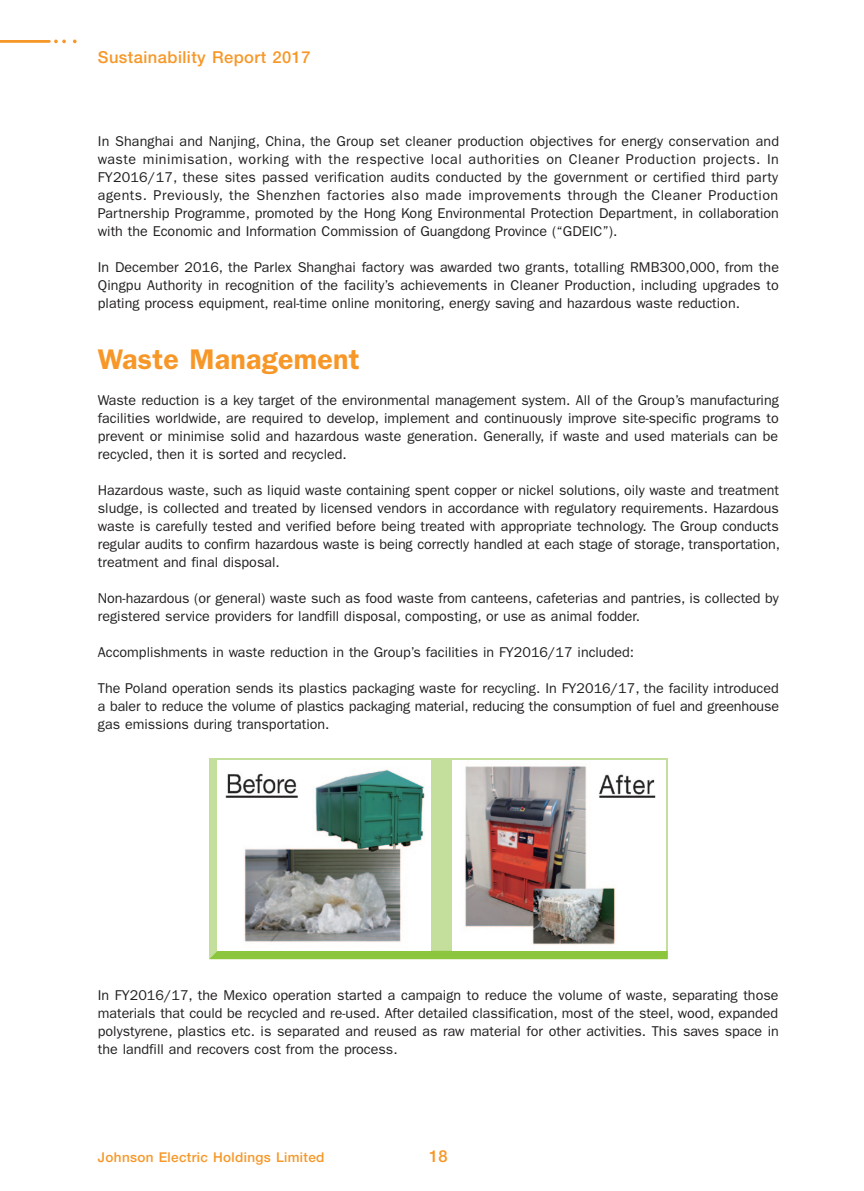
<style>
.page{position:relative;width:864px;height:1191px;background:#fff}
.page>*{position:absolute;margin:0;border:0;box-sizing:border-box;transform-origin:0 0}
.t1{font:600 28.5px "ITC Franklin Gothic Std";letter-spacing:.01em;color:#f79727}
.t2{font:500 16.5px "Helvetica Neue LT Std";letter-spacing:.025em;color:#f79727}
.t3{font:14.25px/18px "ITC Franklin Gothic Std";color:#231f20;text-align:justify}
.t4{font:500 13.5px "Helvetica Neue LT Std";letter-spacing:.025em;color:#f79727}
</style>
<div class="page">
<svg style="left:73px;top:40px;width:4px;height:3px"></svg>
<svg style="left:0;top:40px;width:66px;height:3px"></svg>
<div style="left:209px;top:758px;width:458px;height:201px;background:#c4df9b"></div>
<svg style="left:209px;top:950px;width:459px;height:9px;background:#97cc53"></svg>
<img style="left:217px;top:760px;width:213px;height:190px">
<img style="left:452px;top:760px;width:213px;height:190px">
<p class="t2" style="left:98px;top:47px;width:214px">Sustainability Report 2017</p>
<p class="t3" style="left:98px;top:132px;width:682px">In Shanghai and Nanjing, China, the Group set cleaner production objectives for energy conservation and waste minimisation, working with the respective local authorities on Cleaner Production projects. In FY2016/17, these sites passed verification audits conducted by the government or certified third party agents. Previously, the Shenzhen factories also made improvements through the Cleaner Production Partnership Programme, promoted by the Hong Kong Environmental Protection Department, in collaboration with the Economic and Information Commission of Guangdong Province (“GDEIC”).</p>
<p class="t3" style="left:98px;top:258px;width:682px">In December 2016, the Parlex Shanghai factory was awarded two grants, totalling RMB300,000, from the Qingpu Authority in recognition of the facility’s achievements in Cleaner Production, including upgrades to plating process equipment, real-time online monitoring, energy saving and hazardous waste reduction.</p>
<p class="t1" style="left:98px;top:342px;width:263px">Waste Management</p>
<p class="t3" style="left:98px;top:391px;width:682px">Waste reduction is a key target of the environmental management system. All of the Group’s manufacturing facilities worldwide, are required to develop, implement and continuously improve site-specific programs to prevent or minimise solid and hazardous waste generation. Generally, if waste and used materials can be recycled, then it is sorted and recycled.</p>
<p class="t3" style="left:98px;top:481px;width:683px">Hazardous waste, such as liquid waste containing spent copper or nickel solutions, oily waste and treatment sludge, is collected and treated by licensed vendors in accordance with regulatory requirements. Hazardous waste is carefully tested and verified before being treated with appropriate technology. The Group conducts regular audits to confirm hazardous waste is being correctly handled at each stage of storage, transportation, treatment and final disposal.</p>
<p class="t3" style="left:98px;top:589px;width:682px">Non-hazardous (or general) waste such as food waste from canteens, cafeterias and pantries, is collected by registered service providers for landfill disposal, composting, or use as animal fodder.</p>
<p class="t3" style="left:98px;top:643px;width:537px">Accomplishments in waste reduction in the Group’s facilities in FY2016/17 included:</p>
<p class="t3" style="left:98px;top:679px;width:682px">The Poland operation sends its plastics packaging waste for recycling. In FY2016/17, the facility introduced a baler to reduce the volume of plastics packaging material, reducing the consumption of fuel and greenhouse gas emissions during transportation.</p>
<p class="t3" style="left:98px;top:986px;width:682px">In FY2016/17, the Mexico operation started a campaign to reduce the volume of waste, separating those materials that could be recycled and re-used. After detailed classification, most of the steel, wood, expanded polystyrene, plastics etc. is separated and reused as raw material for other activities. This saves space in the landfill and recovers cost from the process.</p>
<p class="t4" style="left:98px;top:1149px;width:228px">Johnson Electric Holdings Limited</p>
<p class="t2" style="left:429px;top:1146px;width:20px">18</p>
</div>
